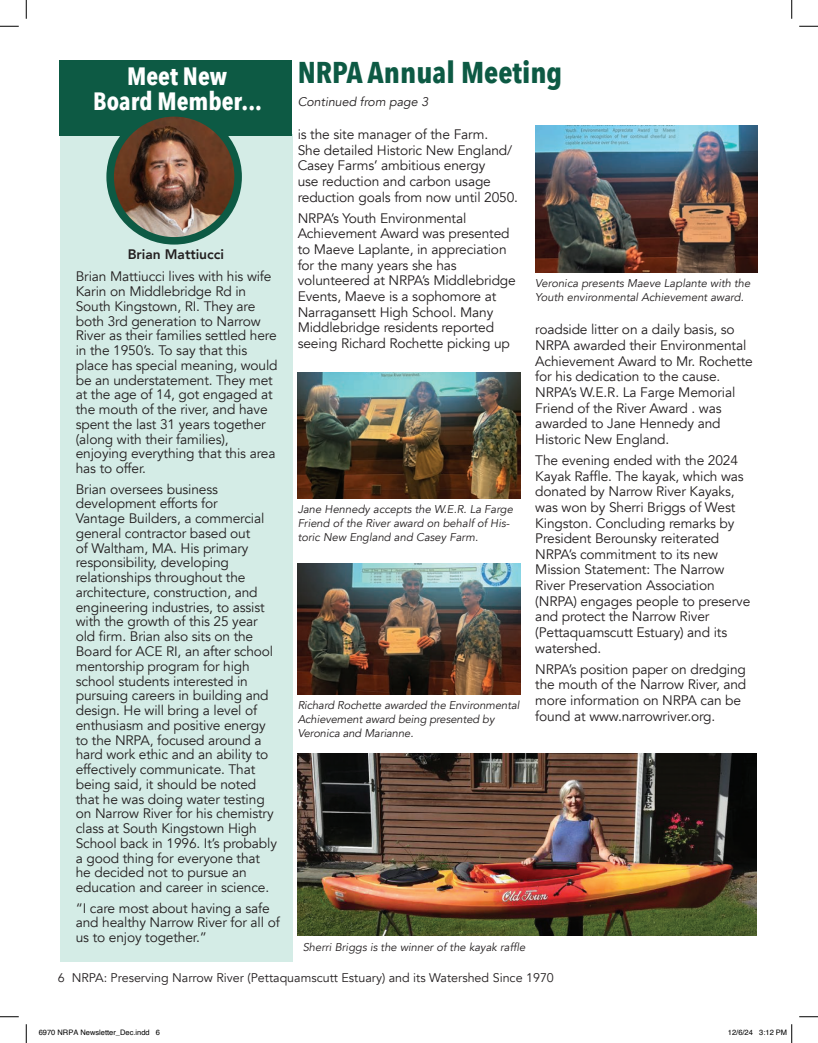
<style>
.page{position:relative;width:818px;height:1043px;background:#fff}
.page>*{position:absolute;margin:0;border:0;box-sizing:border-box;transform-origin:0 0}
.t1{font:700 30px "Avenir Next Condensed";color:#0d5a44}
.t2{font:700 25px/25px "Avenir Next Condensed";color:#fff;text-align:center}
.t3{font:13.75px/14.8px "Avenir";letter-spacing:-.01em;color:#231f20}
.t4{font:800 13.75px "Avenir";color:#231f20}
.t5{font:12.5px "Avenir";color:#231f20}
.t6{font:italic 12.5px "Avenir";color:#231f20}
.t7{font:italic 11.25px/13.8px "Avenir";color:#231f20}
.t8{font:7.5px "Helvetica";color:#000}
</style>
<div class="page">
<img style="left:298px;top:753px;width:458px;height:182px">
<div style="left:60px;top:134px;width:232px;height:827px;background:#d4ece6"></div>
<div style="left:59px;top:60px;width:233px;height:76px;background:#0d5a44"></div>
<img style="left:110px;top:113px;width:128px;height:128px;border-radius:64px">
<div style="left:106px;top:109px;width:136px;height:135px;border:8px solid #0d5a44;border-radius:50%"></div>
<img style="left:298px;top:372px;width:222px;height:126px">
<img style="left:298px;top:563px;width:222px;height:131px">
<img style="left:535px;top:125px;width:222px;height:147px">
<svg style="left:0;top:25px;width:19px;height:2px"></svg>
<svg style="left:799px;top:25px;width:19px;height:2px"></svg>
<svg style="left:0;top:1016px;width:19px;height:1px"></svg>
<svg style="left:799px;top:1016px;width:19px;height:1px"></svg>
<svg style="left:25px;top:0;width:2px;height:19px"></svg>
<svg style="left:25px;top:1024px;width:2px;height:18px"></svg>
<svg style="left:791px;top:0;width:1px;height:19px"></svg>
<svg style="left:791px;top:1024px;width:1px;height:18px"></svg>
<h2 class="t2" style="left:93px;top:64px;width:170px">Meet New<br>Board Member...</h2>
<p class="t4" style="left:128px;top:243px;width:98px">Brian Mattiucci</p>
<p class="t3" style="left:76px;top:269px;width:203px">Brian Mattiucci lives with his wife<br>Karin on Middlebridge Rd in<br>South Kingstown, RI. They are both 3rd generation to Narrow<br>River as their families settled here in the 1950’s. To say that this place has special meaning, would be an understatement. They met at the age of 14, got engaged at the mouth of the river, and have spent the last 31 years together (along with their families), enjoying everything that this area has to offer.</p>
<p class="t3" style="left:76px;top:482px;width:203px">Brian oversees business development efforts for<br>Vantage Builders, a commercial general contractor based out<br>of Waltham, MA. His primary responsibility, developing relationships throughout the architecture, construction, and engineering industries, to assist with the growth of this 25 year old firm. Brian also sits on the<br>Board for ACE RI, an after school mentorship program for high school students interested in pursuing careers in building and design. He will bring a level of enthusiasm and positive energy to the NRPA, focused around a hard work ethic and an ability to effectively communicate. That being said, it should be noted that he was doing water testing on Narrow River for his chemistry class at South Kingstown High<br>School back in 1996. It’s probably a good thing for everyone that he decided not to pursue an education and career in science.</p>
<p class="t3" style="left:76px;top:900px;width:205px">“I care most about having a safe and healthy Narrow River for all of us to enjoy together.”</p>
<h1 class="t1" style="left:298px;top:54px;width:266px">NRPA Annual Meeting</h1>
<p class="t6" style="left:298px;top:95px;width:132px">Continued from page 3</p>
<p class="t3" style="left:298px;top:127px;width:222px;line-height:15.6px">is the site manager of the Farm.<br>She detailed Historic New England/<br>Casey Farms’ ambitious energy<br>use reduction and carbon usage reduction goals from now until 2050.</p>
<p class="t3" style="left:298px;top:210px;width:220px;line-height:15.6px">NRPA’s Youth Environmental<br>Achievement Award was presented to Maeve Laplante, in appreciation for the many years she has volunteered at NRPA’s Middlebridge<br>Events, Maeve is a sophomore at<br>Narragansett High School. Many<br>Middlebridge residents reported seeing Richard Rochette picking up</p>
<p class="t7" style="left:298px;top:502px;width:217px">Jane Hennedy accepts the W.E.R. La Farge<br>Friend of the River award on behalf of His&shy;toric New England and Casey Farm.</p>
<p class="t7" style="left:298px;top:698px;width:223px">Richard Rochette awarded the Environmental<br>Achievement award being presented by<br>Veronica and Marianne.</p>
<p class="t7" style="left:535px;top:277px;width:217px">Veronica presents Maeve Laplante with the<br>Youth environmental Achievement award.</p>
<p class="t3" style="left:535px;top:322px;width:219px;line-height:15.6px">roadside litter on a daily basis, so<br>NRPA awarded their Environmental<br>Achievement Award to Mr. Rochette for his dedication to the cause.<br>NRPA’s W.E.R. La Farge Memorial<br>Friend of the River Award . was awarded to Jane Hennedy and<br>Historic New England.</p>
<p class="t3" style="left:535px;top:453px;width:216px;line-height:15.6px">The evening ended with the 2024<br>Kayak Raffle. The kayak, which was donated by Narrow River Kayaks, was won by Sherri Briggs of West<br>Kingston. Concluding remarks by<br>President Berounsky reiterated<br>NRPA’s commitment to its new<br>Mission Statement: The Narrow<br>River Preservation Association (NRPA) engages people to preserve and protect the Narrow River (Pettaquamscutt Estuary) and its watershed.</p>
<p class="t3" style="left:535px;top:661px;width:212px;line-height:15.6px">NRPA’s position paper on dredging the mouth of the Narrow River, and more information on NRPA can be found at www.narrowriver.org.</p>
<p class="t7" style="left:303px;top:940px;width:224px">Sherri Briggs is the winner of the kayak raffle</p>
<p class="t5" style="left:58px;top:970px;width:497px">6 NRPA: Preserving Narrow River (Pettaquamscutt Estuary) and its Watershed Since 1970</p>
<p class="t8" style="left:39px;top:1027px;width:123px">6970 NRPA Newsletter_Dec.indd 6</p>
<p class="t8" style="left:728px;top:1027px;width:61px">12/6/24 3:12 PM</p>
</div>
